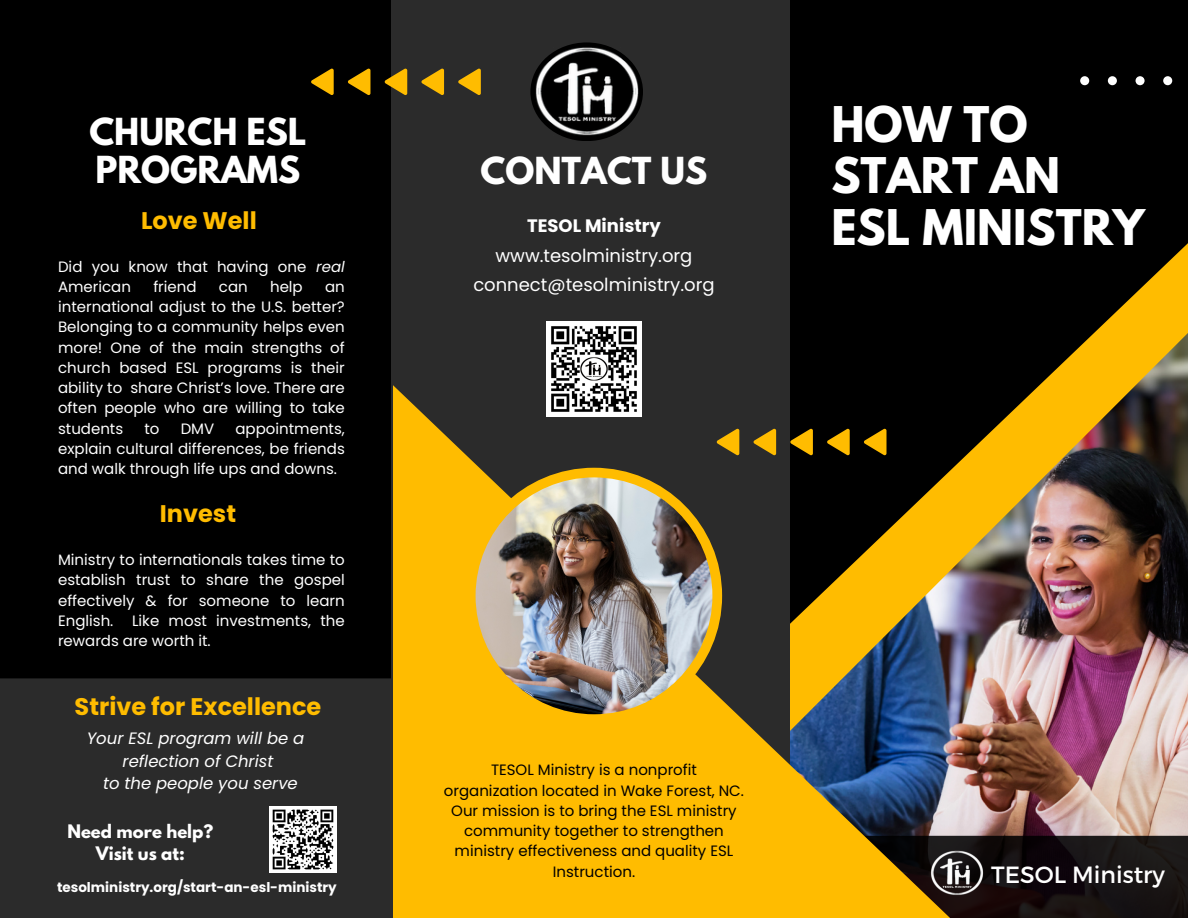
<style>
.page{position:relative;width:1188px;height:918px;background:#000}
.page>*{position:absolute;margin:0;border:0;box-sizing:border-box;transform-origin:0 0}
.t1{font:700 43.65px/51.6px "League Spartan";color:#fff}
.t2{font:700 33px/38.2px "League Spartan";color:#fff}
.t3{font:700 24px "Poppins";color:#ffbc00}
.t4{font:23.4px "Montserrat";color:#fff}
.t5{font:18px "Poppins";color:#fff}
.t6{font:700 18px "Poppins";color:#fff}
.t7{font:italic 16.5px "Poppins";color:#fff}
.t8{font:700 16.5px "League Spartan";color:#fff}
.t9{font:15px/20.2px "Poppins";color:#fff;text-align:justify}
.t10{font:15px/20.2px "Poppins";color:#000;text-align:center}
.t11{font:700 13.5px "Poppins";color:#fff}
.s1{font-style:italic}
</style>
<div class="page">
<svg style="left:1111px;top:243px;width:77px;height:74px"></svg>
<img style="left:967px;top:317px;width:221px;height:519px">
<div style="left:392px;top:0;width:398px;height:918px;background:#2b2b2b"></div>
<svg style="left:967px;top:836px;width:221px;height:82px"></svg>
<div style="left:0;top:678px;width:482px;height:240px;background:#2b2b2b"></div>
<svg style="left:393px;top:385px;width:574px;height:533px;fill:#ffbc00"></svg>
<div style="left:466px;top:468px;width:256px;height:256px;background:#ffbc00;border-radius:50%"></div>
<img style="left:476px;top:477px;width:236px;height:237px;border-radius:50%">
<svg style="left:717px;top:429px;width:22px;height:26px"></svg>
<svg style="left:754px;top:429px;width:22px;height:26px"></svg>
<svg style="left:790px;top:429px;width:23px;height:26px"></svg>
<svg style="left:827px;top:429px;width:23px;height:26px"></svg>
<svg style="left:864px;top:429px;width:23px;height:26px"></svg>
<svg style="left:311px;top:69px;width:23px;height:26px"></svg>
<svg style="left:348px;top:69px;width:22px;height:26px"></svg>
<svg style="left:385px;top:69px;width:22px;height:26px"></svg>
<svg style="left:421px;top:69px;width:23px;height:26px"></svg>
<svg style="left:458px;top:69px;width:23px;height:26px"></svg>
<svg style="left:1080px;top:76px;width:93px;height:9px"></svg>
<img style="left:547px;top:322px;width:94px;height:94px">
<img style="left:931px;top:851px;width:52px;height:45px">
<div style="left:530px;top:42px;width:113px;height:99px;background:#000;border-radius:50%"></div>
<img style="left:534px;top:47px;width:106px;height:89px">
<img style="left:270px;top:807px;width:66px;height:66px">
<p class="t2" style="left:89px;top:117px;width:219px">CHURCH ESL<br>PROGRAMS</p>
<p class="t3" style="left:141px;top:203px;width:117px">Love Well</p>
<p class="t9" style="left:58px;top:256px;width:288px">Did you know that having one <span class="s1">real<br></span>American</p>
<p class="t9" style="left:153px;top:276px;width:45px">friend</p>
<p class="t9" style="left:219px;top:276px;width:30px">can</p>
<p class="t9" style="left:270px;top:276px;width:34px">help</p>
<p class="t9" style="left:58px;top:276px;width:288px;text-indent:267px">an international adjust to the U.S. better?<br>Belonging to a community helps even more! One of the main strengths of church based ESL programs is their ability to share Christ’s love. There are often people who are willing to take students</p>
<p class="t9" style="left:58px;top:418px;width:288px;text-indent:177px">appointments, explain cultural differences, be friends and walk through life ups and downs.</p>
<p class="t9" style="left:144px;top:418px;width:17px">to</p>
<p class="t9" style="left:181px;top:418px;width:35px">DMV</p>
<p class="t3" style="left:160px;top:497px;width:78px">Invest</p>
<p class="t9" style="left:58px;top:550px;width:288px">Ministry to internationals takes time to establish trust to share the gospel effectively &amp; for someone to learn English. Like most investments, the rewards are worth it.</p>
<p class="t3" style="left:75px;top:690px;width:248px">Strive for Excellence</p>
<p class="t7" style="left:87px;top:727px;width:219px">Your ESL program will be a</p>
<p class="t7" style="left:123px;top:749px;width:152px">reflection of Christ</p>
<p class="t7" style="left:103px;top:772px;width:196px">to the people you serve</p>
<p class="t8" style="left:67px;top:823px;width:147px">Need more help?</p>
<p class="t8" style="left:96px;top:845px;width:90px">Visit us at:</p>
<p class="t11" style="left:57px;top:878px;width:281px">tesolministry.org/start-an-esl-ministry</p>
<p class="t2" style="left:481px;top:156px;width:228px">CONTACT US</p>
<p class="t6" style="left:527px;top:213px;width:135px">TESOL Ministry</p>
<p class="t5" style="left:495px;top:243px;width:199px">www.tesolministry.org</p>
<p class="t5" style="left:473px;top:272px;width:243px">connect@tesolministry.org</p>
<p class="t1" style="left:831px;top:104px;width:315px">HOW TO<br>START AN<br>ESL MINISTRY</p>
<p class="t10" style="left:444px;top:760px;width:302px">TESOL Ministry is a nonprofit organization located in Wake Forest, NC.<br>Our mission is to bring the ESL ministry community together to strengthen ministry effectiveness and quality ESL Instruction.</p>
<p class="t4" style="left:991px;top:859px;width:175px">TESOL Ministry</p>
</div>
